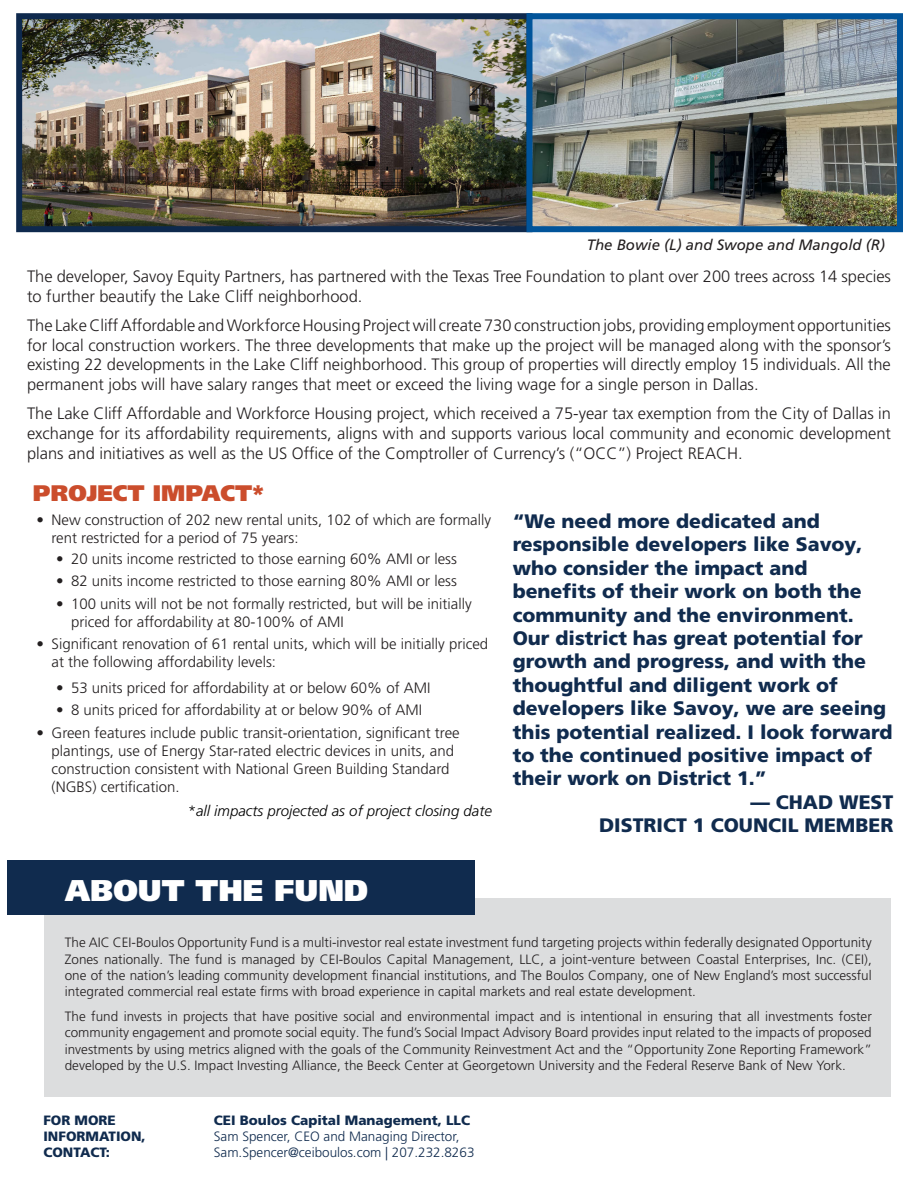
<style>
.page{position:relative;width:918px;height:1188px;background:#fff}
.page>*{position:absolute;margin:0;border:0;box-sizing:border-box;transform-origin:0 0}
.t1{font:900 30px "Frutiger LT Pro";color:#fff}
.t2{font:900 22.5px "Frutiger LT Pro";color:#cb4d2c}
.t3{font:900 19.5px/23.4px "Frutiger LT Pro";color:#102b4e}
.t4{font:300 16.5px/19.8px "Frutiger LT Pro";color:#231f20;text-align:justify}
.t5{font:300 15px/18px "Frutiger LT Pro";color:#231f20}
.Bullets{font:italic 300 15px "Frutiger LT Std";color:#000}
.Bullets-2{font:italic 15px "Frutiger LT Pro";color:#231f20}
.t6{font:300 13.5px/16.2px "Frutiger LT Pro";color:#231f20;text-align:justify}
.t7{font:300 13.5px "Frutiger LT Pro";color:#102b4e}
.t8{font:900 13.5px "Frutiger LT Pro";color:#102b4e}
</style>
<div class="page">
<div style="left:44px;top:898px;width:847px;height:198px;background:#dcddde"></div>
<div style="left:7px;top:860px;width:468px;height:55px;background:#102b4e"></div>
<img style="left:23px;top:20px;width:873px;height:205px">
<div style="left:16px;top:13px;width:516px;height:219px;border:6px solid #0e294d"></div>
<div style="left:526px;top:13px;width:377px;height:219px;border:6px solid #01549a"></div>
<p class="Bullets-2" style="left:587px;top:236px;width:300px">The Bowie (L) and Swope and Mangold (R)</p>
<p class="t4" style="left:27px;top:267px;width:866px">The developer, Savoy Equity Partners, has partnered with the Texas Tree Foundation to plant over 200 trees across 14 species to further beautify the Lake Cliff neighborhood.</p>
<p class="t4" style="left:27px;top:315px;width:866px">The Lake Cliff Affordable and Workforce Housing Project will create 730 construction jobs, providing employment opportunities for local construction workers. The three developments that make up the project will be managed along with the sponsor’s existing 22 developments in the Lake Cliff neighborhood. This group of properties will directly employ 15 individuals. All the permanent jobs will have salary ranges that meet or exceed the living wage for a single person in Dallas.</p>
<p class="t4" style="left:27px;top:404px;width:866px">The Lake Cliff Affordable and Workforce Housing project, which received a 75-year tax exemption from the City of Dallas in exchange for its affordability requirements, aligns with and supports various local community and economic development plans and initiatives as well as the US Office of the Comptroller of Currency’s (“OCC”) Project REACH.</p>
<p class="t2" style="left:33px;top:479px;width:233px">PROJECT IMPACT*</p>
<p class="t5" style="left:52px;top:511px;width:441px;text-indent:-15px">• New construction of 202 new rental units, 102 of which are formally rent restricted for a period of 75 years:</p>
<p class="t5" style="left:56px;top:550px;width:402px">• 20 units income restricted to those earning 60% AMI or less</p>
<p class="t5" style="left:56px;top:572px;width:402px">• 82 units income restricted to those earning 80% AMI or less</p>
<p class="t5" style="left:71px;top:595px;width:402px;text-indent:-15px">• 100 units will not be not formally restricted, but will be initially priced for affordability at 80-100% of AMI</p>
<p class="t5" style="left:52px;top:635px;width:438px;text-indent:-15px">• Significant renovation of 61 rental units, which will be initially priced at the following affordability levels:</p>
<p class="t5" style="left:56px;top:679px;width:376px">• 53 units priced for affordability at or below 60% of AMI</p>
<p class="t5" style="left:56px;top:701px;width:368px">• 8 units priced for affordability at or below 90% of AMI</p>
<p class="t5" style="left:52px;top:724px;width:410px;text-indent:-15px">• Green features include public transit-orientation, significant tree plantings, use of Energy Star-rated electric devices in units, and construction consistent with National Green Building Standard (NGBS) certification.</p>
<p class="Bullets" style="left:188px;top:803px;width:306px">*all impacts projected as of project closing date</p>
<p class="t1" style="left:65px;top:872px;width:305px">ABOUT THE FUND</p>
<p class="t3" style="left:513px;top:510px;width:381px">“We need more dedicated and responsible developers like Savoy, who consider the impact and benefits of their work on both the community and the environment.<br>Our district has great potential for growth and progress, and with the thoughtful and diligent work of developers like Savoy, we are seeing this potential realized. I look forward to the continued positive impact of their work on District 1.”</p>
<p class="t3" style="left:750px;top:790px;width:145px">— CHAD WEST</p>
<p class="t3" style="left:599px;top:814px;width:296px">DISTRICT 1 COUNCIL MEMBER</p>
<p class="t6" style="left:65px;top:935px;width:809px">The AIC CEI-Boulos Opportunity Fund is a multi-investor real estate investment fund targeting projects within federally designated Opportunity Zones nationally. The fund is managed by CEI-Boulos Capital Management, LLC, a joint-venture between Coastal Enterprises, Inc. (CEI), one of the nation’s leading community development financial institutions, and The Boulos Company, one of New England’s most successful integrated commercial real estate firms with broad experience in capital markets and real estate development.</p>
<p class="t6" style="left:65px;top:1008px;width:809px">The fund invests in projects that have positive social and environmental impact and is intentional in ensuring that all investments foster community engagement and promote social equity. The fund’s Social Impact Advisory Board provides input related to the impacts of proposed investments by using metrics aligned with the goals of the Community Reinvestment Act and the “Opportunity Zone Reporting Framework” developed by the U.S. Impact Investing Alliance, the Beeck Center at Georgetown University and the Federal Reserve Bank of New York.</p>
<p class="t8" style="left:43px;top:1112px;width:74px">FOR MORE</p>
<p class="t8" style="left:43px;top:1128px;width:104px">INFORMATION,</p>
<p class="t8" style="left:43px;top:1145px;width:68px">CONTACT:</p>
<p class="t8" style="left:214px;top:1112px;width:258px">CEI Boulos Capital Management, LLC</p>
<p class="t7" style="left:214px;top:1129px;width:247px">Sam Spencer, CEO and Managing Director,</p>
<p class="t7" style="left:214px;top:1145px;width:262px">Sam.Spencer@ceiboulos.com | 207.232.8263</p>
</div>
